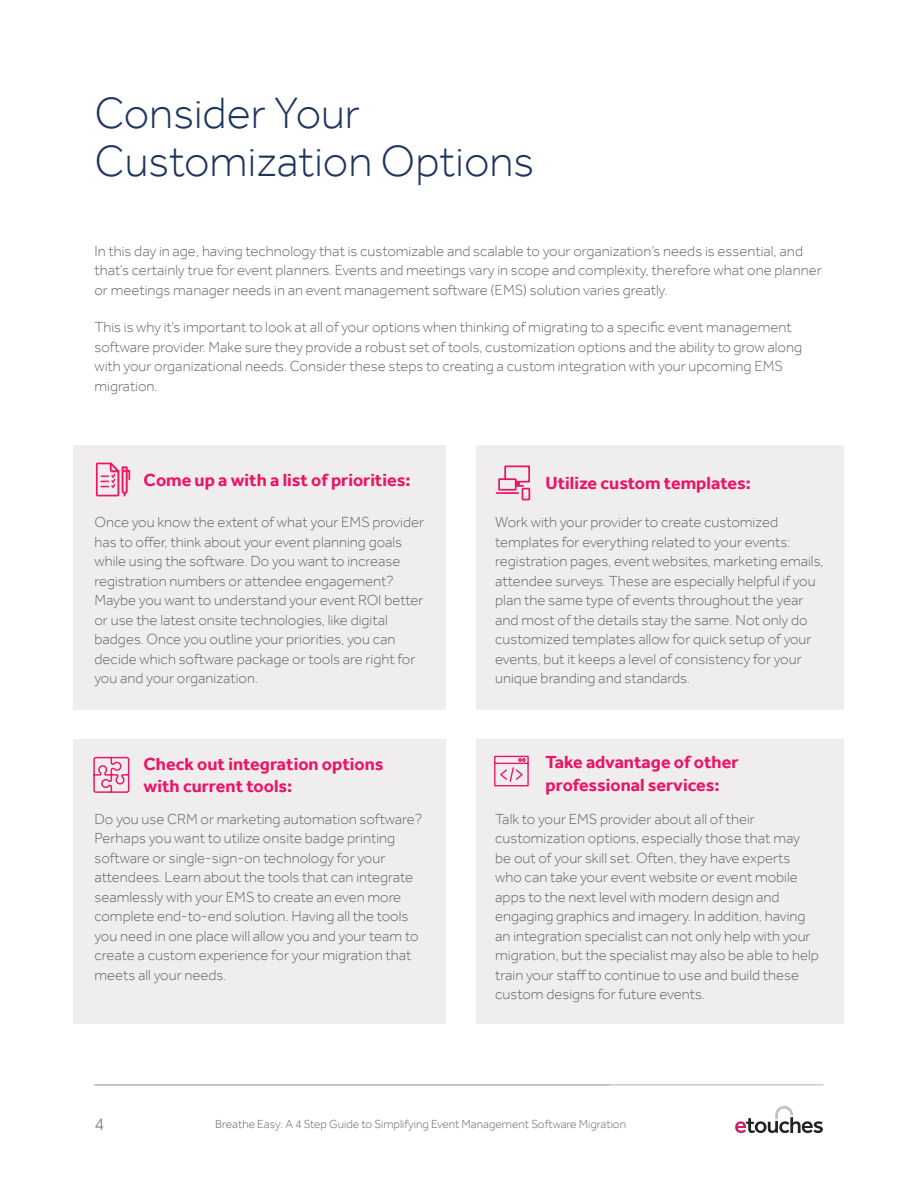
<style>
.page{position:relative;width:918px;height:1188px;background:#fff}
.page>*{position:absolute;margin:0;border:0;box-sizing:border-box;transform-origin:0 0}
.t1{font:300 45px/48px "Effra";color:#1f355e}
.t2{font:700 18px/22.5px "Effra";color:#ea1565}
.t3{font:300 18px "Effra";color:#646569}
.t4{font:300 15px/19.5px "Effra";color:#646569}
.t5{font:300 12px "Effra";color:#646569}
</style>
<div class="page">
<hr style="left:94px;top:1085px;width:730px;height:1px;background:#b3b2b1">
<svg style="left:735px;top:1106px;width:88px;height:27px"></svg>
<div style="left:74px;top:446px;width:372px;height:264px;background:#efeded"></div>
<div style="left:476px;top:446px;width:367px;height:264px;background:#efeded"></div>
<div style="left:74px;top:739px;width:372px;height:284px;background:#efeded"></div>
<div style="left:476px;top:739px;width:367px;height:284px;background:#efeded"></div>
<img style="left:95px;top:462px;width:36px;height:35px">
<svg style="left:496px;top:465px;width:34px;height:35px"></svg>
<svg style="left:494px;top:756px;width:35px;height:30px"></svg>
<svg style="left:93px;top:757px;width:36px;height:36px"></svg>
<h1 class="t1" style="left:94px;top:89px;width:441px">Consider Your<br>Customization Options</h1>
<p class="t4" style="left:94px;top:241px;width:729px">In this day in age, having technology that is customizable and scalable to your organization’s needs is essential, and that’s certainly true for event planners. Events and meetings vary in scope and complexity, therefore what one planner or meetings manager needs in an event management software (EMS) solution varies greatly.</p>
<p class="t4" style="left:94px;top:318px;width:709px">This is why it’s important to look at all of your options when thinking of migrating to a specific event management software provider. Make sure they provide a robust set of tools, customization options and the ability to grow along with your organizational needs. Consider these steps to creating a custom integration with your upcoming EMS migration.</p>
<p class="t2" style="left:144px;top:468px;width:269px">Come up a with a list of priorities:</p>
<p class="t2" style="left:546px;top:471px;width:207px">Utilize custom templates:</p>
<p class="t4" style="left:94px;top:513px;width:331px">Once you know the extent of what your EMS provider has to offer, think about your event planning goals while using the software. Do you want to increase registration numbers or attendee engagement?<br>Maybe you want to understand your event ROI better or use the latest onsite technologies, like digital badges. Once you outline your priorities, you can decide which software package or tools are right for you and your organization.</p>
<p class="t2" style="left:144px;top:752px;width:242px">Check out integration options with current tools:</p>
<p class="t4" style="left:94px;top:809px;width:329px">Do you use CRM or marketing automation software?<br>Perhaps you want to utilize onsite badge printing software or single-sign-on technology for your attendees. Learn about the tools that can integrate seamlessly with your EMS to create an even more complete end-to-end solution. Having all the tools you need in one place will allow you and your team to create a custom experience for your migration that meets all your needs.</p>
<p class="t4" style="left:495px;top:513px;width:330px">Work with your provider to create customized templates for everything related to your events: registration pages, event websites, marketing emails, attendee surveys. These are especially helpful if you plan the same type of events throughout the year and most of the details stay the same. Not only do customized templates allow for quick setup of your events, but it keeps a level of consistency for your unique branding and standards.</p>
<p class="t2" style="left:546px;top:751px;width:194px">Take advantage of other professional services:</p>
<p class="t4" style="left:495px;top:809px;width:325px">Talk to your EMS provider about all of their customization options, especially those that may be out of your skill set. Often, they have experts who can take your event website or event mobile apps to the next level with modern design and engaging graphics and imagery. In addition, having an integration specialist can not only help with your migration, but the specialist may also be able to help train your staff to continue to use and build these custom designs for future events.</p>
<p class="t3" style="left:94px;top:1113px;width:11px">4</p>
<p class="t5" style="left:215px;top:1117px;width:413px">Breathe Easy: A 4 Step Guide to Simplifying Event Management Software Migration</p>
</div>
